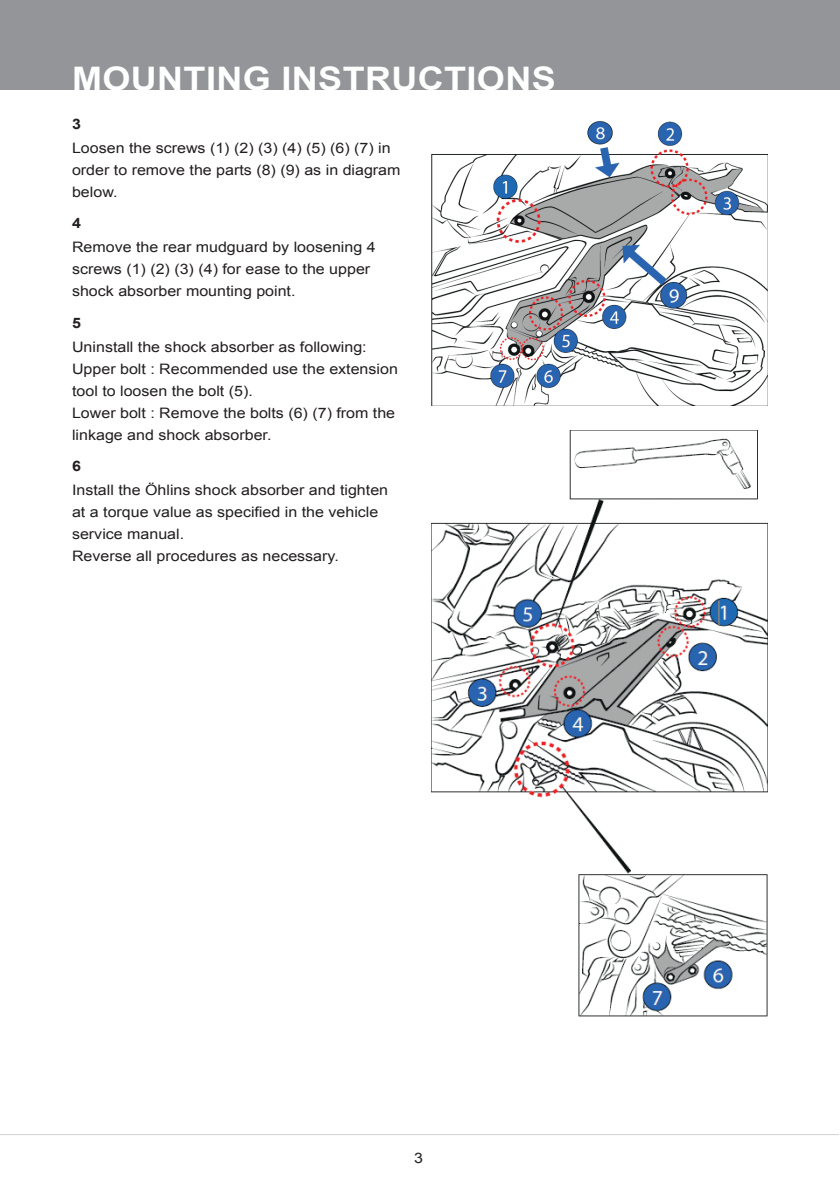
<style>
.page{position:relative;width:840px;height:1191px;background:#fff}
.page>*{position:absolute;margin:0;border:0;box-sizing:border-box;transform-origin:0 0}
.t1{font:700 32.4px "Arial";letter-spacing:.01em;color:#fff;scale:1.11 1}
.t2{font:14.4px/22px "Arial";color:#231f20;scale:1.11 1}
.t3{font:700 14.4px "Arial";color:#231f20;scale:1.11 1}
</style>
<div class="page">
<div style="left:0;top:0;width:839px;height:90px;background:#939598"></div>
<hr style="left:0;top:1134px;width:838px;height:1px;background:#d1d2d4">
<img style="left:431px;top:121px;width:336px;height:285px">
<img style="left:431px;top:430px;width:336px;height:586px">
<h1 class="t1" style="left:72px;top:57px;width:437px">MOUNTING INSTRUCTIONS</h1>
<p class="t3" style="left:72px;top:114px;width:10px">3</p>
<p class="t2" style="left:72px;top:137px;width:297px">Loosen the screws (1) (2) (3) (4) (5) (6) (7) in order to remove the parts (8) (9) as in diagram below.</p>
<p class="t3" style="left:72px;top:213px;width:10px">4</p>
<p class="t2" style="left:72px;top:236px;width:275px">Remove the rear mudguard by loosening 4 screws (1) (2) (3) (4) for ease to the upper shock absorber mounting point.</p>
<p class="t3" style="left:72px;top:313px;width:10px">5</p>
<p class="t2" style="left:72px;top:335px;width:295px">Uninstall the shock absorber as following:<br>Upper bolt : Recommended use the extension tool to loosen the bolt (5).<br>Lower bolt : Remove the bolts (6) (7) from the linkage and shock absorber.</p>
<p class="t3" style="left:72px;top:456px;width:10px">6</p>
<p class="t2" style="left:72px;top:479px;width:286px">Install the Öhlins shock absorber and tighten at a torque value as specified in the vehicle service manual.<br>Reverse all procedures as necessary.</p>
<p class="t2" style="left:414px;top:1147px;width:10px">3</p>
</div>
